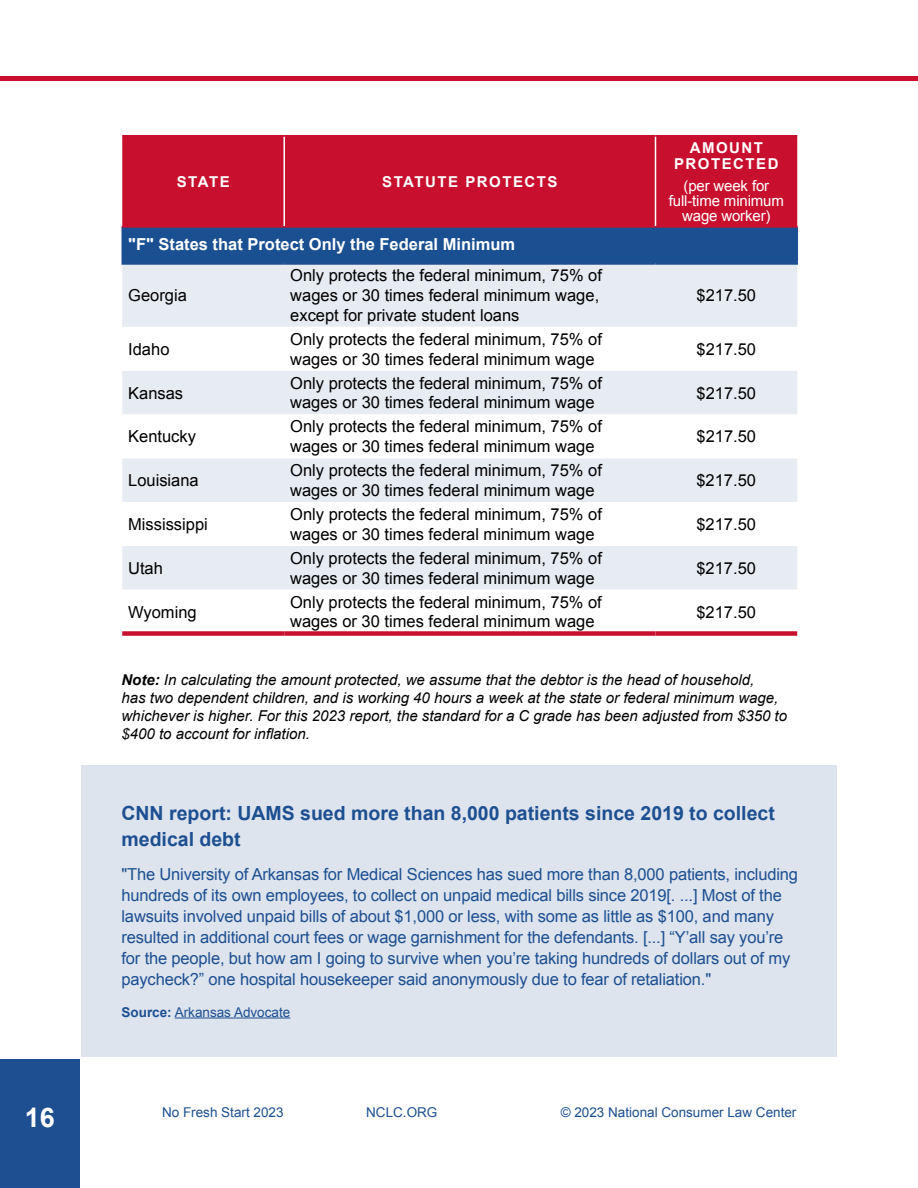
<style>
.page{position:relative;width:918px;height:1188px;background:#fff}
.page>*{position:absolute;margin:0;border:0;box-sizing:border-box;transform-origin:0 0}
.t1{font:700 27px "Arial";color:#fff}
.t2{font:700 19.5px/25.5px "Arial";color:#1d4f91}
.t3{font:16.5px/19.8px "Arial";color:#000}
.t4{font:16.5px/21px "Arial";letter-spacing:-.01em;color:#1d4f91}
.t5{font:700 16.5px "Arial";color:#fff}
.t6{font:italic 15px/18px "Arial";color:#000}
.t7{font:15px/15px "Arial";letter-spacing:-.01em;color:#fff;text-align:center}
.t8{font:700 15px/16.5px "Arial";letter-spacing:.1em;color:#fff;text-align:center}
.t9{font:13.5px "Arial";color:#1d4f91}
.s1{font-weight:700}
</style>
<div class="page">
<div style="left:81px;top:766px;width:756px;height:291px;background:#dde4ee"></div>
<hr style="left:175px;top:1018px;width:115px;height:1px;background:#1d4f91">
<div style="left:122px;top:136px;width:675px;height:90px;background:#c8102e"></div>
<div style="left:122px;top:227px;width:675px;height:36px;background:#1a5092"></div>
<div style="left:122px;top:265px;width:675px;height:62px;background:#e7ebf2"></div>
<svg style="left:122px;top:371px;width:675px;height:219px;fill:#e7ebf2"></svg>
<hr style="left:284px;top:137px;width:1px;height:89px;background:#fff">
<hr style="left:655px;top:137px;width:1px;height:89px;background:#fff">
<hr style="left:122px;top:226px;width:162px;height:2px;background:#c8102e">
<hr style="left:284px;top:226px;width:372px;height:2px;background:#c8102e">
<hr style="left:656px;top:226px;width:142px;height:2px;background:#c8102e">
<hr style="left:122px;top:135px;width:162px;height:1px;background:#c8102e">
<hr style="left:284px;top:135px;width:372px;height:1px;background:#c8102e">
<hr style="left:656px;top:135px;width:141px;height:1px;background:#c8102e">
<hr style="left:796px;top:228px;width:2px;height:34px;background:#1d4f91">
<div style="left:122px;top:631px;width:162px;height:5px;background:#c8102e"></div>
<div style="left:284px;top:631px;width:372px;height:5px;background:#c8102e"></div>
<div style="left:656px;top:631px;width:141px;height:5px;background:#c8102e"></div>
<hr style="left:122px;top:262px;width:162px;height:3px;background:#1d4f91">
<hr style="left:284px;top:262px;width:372px;height:3px;background:#1d4f91">
<hr style="left:656px;top:262px;width:142px;height:3px;background:#1d4f91">
<div style="left:0;top:1060px;width:80px;height:128px;background:#1d4f91"></div>
<hr style="left:0;top:77px;width:918px;height:4px;background:#c8102e">
<p class="t8" style="left:177px;top:174px;width:54px">STATE</p>
<p class="t8" style="left:382px;top:174px;width:177px">STATUTE PROTECTS</p>
<p class="t5" style="left:128px;top:234px;width:388px">"F" States that Protect Only the Federal Minimum</p>
<p class="t3" style="left:128px;top:286px;width:60px">Georgia</p>
<p class="t3" style="left:290px;top:266px;width:313px">Only protects the federal minimum, 75% of wages or 30 times federal minimum wage, except for private student loans</p>
<p class="t8" style="left:674px;top:140px;width:106px">AMOUNT<br>PROTECTED</p>
<p class="t7" style="left:669px;top:178px;width:117px">(per week for full-time minimum wage worker)</p>
<p class="t3" style="left:697px;top:286px;width:61px">$217.50</p>
<p class="t3" style="left:128px;top:339px;width:43px">Idaho</p>
<p class="t3" style="left:290px;top:329px;width:313px">Only protects the federal minimum, 75% of wages or 30 times federal minimum wage</p>
<p class="t3" style="left:697px;top:339px;width:61px">$217.50</p>
<p class="t3" style="left:128px;top:383px;width:57px">Kansas</p>
<p class="t3" style="left:290px;top:373px;width:313px">Only protects the federal minimum, 75% of wages or 30 times federal minimum wage</p>
<p class="t3" style="left:697px;top:383px;width:61px">$217.50</p>
<p class="t3" style="left:128px;top:427px;width:69px">Kentucky</p>
<p class="t3" style="left:290px;top:417px;width:313px">Only protects the federal minimum, 75% of wages or 30 times federal minimum wage</p>
<p class="t3" style="left:696px;top:427px;width:61px">$217.50</p>
<p class="t3" style="left:128px;top:471px;width:72px">Louisiana</p>
<p class="t3" style="left:290px;top:461px;width:313px">Only protects the federal minimum, 75% of wages or 30 times federal minimum wage</p>
<p class="t3" style="left:696px;top:471px;width:61px">$217.50</p>
<p class="t3" style="left:128px;top:514px;width:81px">Mississippi</p>
<p class="t3" style="left:290px;top:505px;width:313px">Only protects the federal minimum, 75% of wages or 30 times federal minimum wage</p>
<p class="t3" style="left:696px;top:514px;width:61px">$217.50</p>
<p class="t3" style="left:128px;top:558px;width:36px">Utah</p>
<p class="t3" style="left:290px;top:548px;width:313px">Only protects the federal minimum, 75% of wages or 30 times federal minimum wage</p>
<p class="t3" style="left:696px;top:558px;width:61px">$217.50</p>
<p class="t3" style="left:128px;top:602px;width:70px">Wyoming</p>
<p class="t3" style="left:290px;top:592px;width:313px">Only protects the federal minimum, 75% of wages or 30 times federal minimum wage</p>
<p class="t3" style="left:696px;top:602px;width:61px">$217.50</p>
<p class="t6" style="left:122px;top:671px;width:667px"><span class="s1">Note:</span> In calculating the amount protected, we assume that the debtor is the head of household,<br>has two dependent children, and is working 40 hours a week at the state or federal minimum wage, whichever is higher. For this 2023 report, the standard for a C grade has been adjusted from $350 to $400 to account for inflation.</p>
<p class="t2" style="left:122px;top:801px;width:655px">CNN report: UAMS sued more than 8,000 patients since 2019 to collect medical debt</p>
<p class="t4" style="left:122px;top:864px;width:678px">"The University of Arkansas for Medical Sciences has sued more than 8,000 patients, including hundreds of its own employees, to collect on unpaid medical bills since 2019[. ...] Most of the lawsuits involved unpaid bills of about $1,000 or less, with some as little as $100, and many resulted in additional court fees or wage garnishment for the defendants. [...] “Y’all say you’re for the people, but how am I going to survive when you’re taking hundreds of dollars out of my paycheck?” one hospital housekeeper said anonymously due to fear of retaliation."</p>
<p class="t9" style="left:122px;top:1003px;width:170px"><span class="s1">Source:</span> Arkansas Advocate</p>
<h1 class="t1" style="left:25px;top:1099px;width:32px">16</h1>
<p class="t9" style="left:162px;top:1103px;width:123px">No Fresh Start 2023</p>
<p class="t9" style="left:366px;top:1103px;width:73px">NCLC.ORG</p>
<p class="t9" style="left:561px;top:1103px;width:237px">© 2023 National Consumer Law Center</p>
</div>
